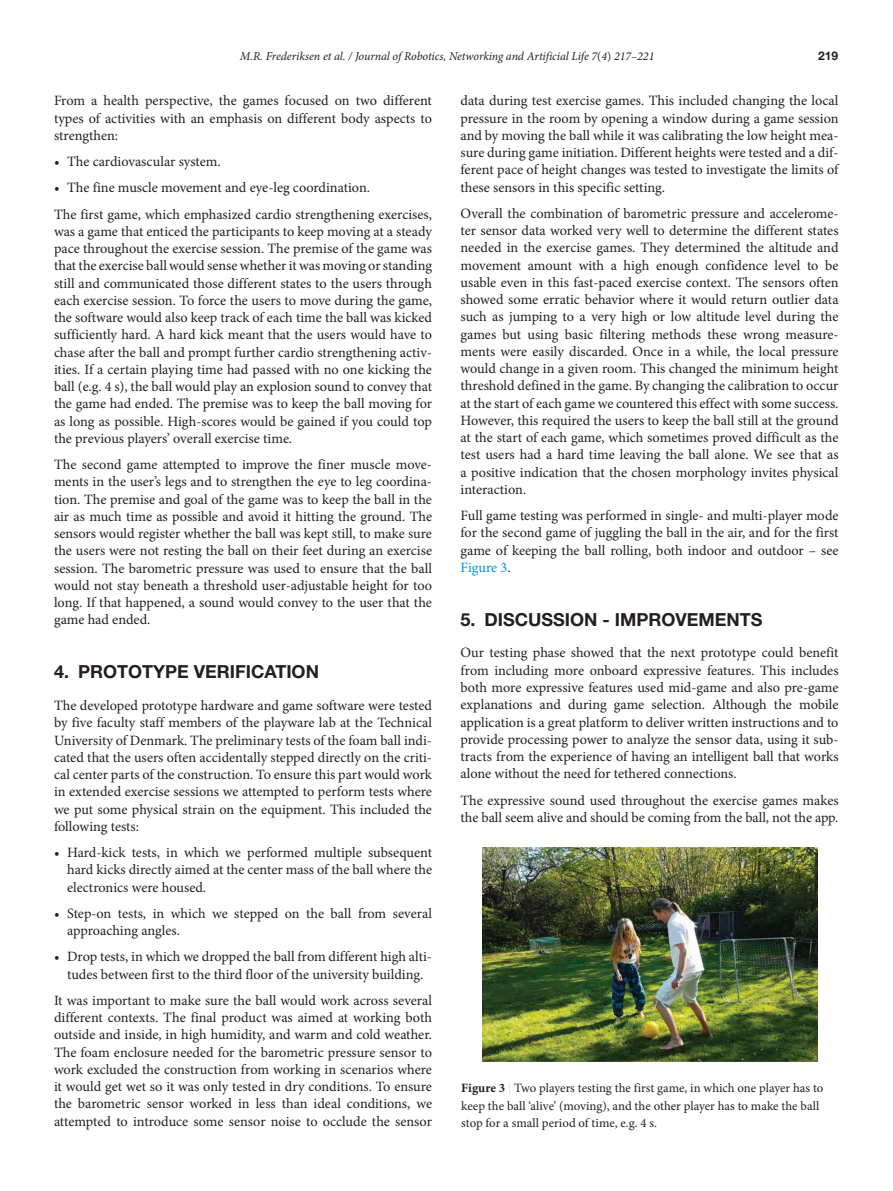
<style>
.page{position:relative;width:893px;height:1191px;background:#fff}
.page>*{position:absolute;margin:0;border:0;box-sizing:border-box;transform-origin:0 0}
.head-1{font:700 18px "Helvetica Neue LT Std";color:#231f20}
.para-2{font:14.25px/17.2px "Minion Pro";color:#231f20;text-align:justify}
.para-1{font:14.25px/17.2px "Minion Pro";letter-spacing:-.005em;color:#231f20;text-align:justify}
.t1{font:12.75px/17.2px "Minion Pro";letter-spacing:-.005em;color:#231f20}
.RRH{font:italic 12px "Minion Pro";letter-spacing:-.005em;color:#231f20}
.RRH-2{font:700 12px "Helvetica Neue LT Std";color:#231f20}
.s1{font-style:normal}
.s2{color:#0095d5}
.s3{font-weight:700}
.s4{color:#e6e7e9}
</style>
<div class="page">
<img style="left:483px;top:847px;width:334px;height:214px">
<p class="RRH" style="left:240px;top:48px;width:416px">M.R. Frederiksen et al. / Journal of Robotics, Networking and Artificial Life 7<span class="s1">(</span>4<span class="s1">)</span> 217–221</p>
<p class="RRH-2" style="left:818px;top:49px;width:22px">219</p>
<p class="para-2" style="left:54px;top:92px;width:379px">From a health perspective, the games focused on two different types of activities with an emphasis on different body aspects to strengthen:</p>
<p class="para-2" style="left:54px;top:153px;width:168px">• The cardiovascular system.</p>
<p class="para-2" style="left:54px;top:179px;width:318px">• The fine muscle movement and eye-leg coordination.</p>
<p class="para-2" style="left:54px;top:205px;width:380px">The first game, which emphasized cardio strengthening exercises, was a game that enticed the participants to keep moving at a steady pace throughout the exercise session. The premise of the game was that the exercise ball would sense whether it was moving or standing still and communicated those different states to the users through each exercise session. To force the users to move during the game, the software would also keep track of each time the ball was kicked sufficiently hard. A hard kick meant that the users would have to chase after the ball and prompt further cardio strengthening activ&shy;ities. If a certain playing time had passed with no one kicking the ball (e.g. 4 s), the ball would play an explosion sound to convey that the game had ended. The premise was to keep the ball moving for as long as possible. High-scores would be gained if you could top the previous players’ overall exercise time.</p>
<p class="para-2" style="left:54px;top:456px;width:380px">The second game attempted to improve the finer muscle move&shy;ments in the user’s legs and to strengthen the eye to leg coordina&shy;tion. The premise and goal of the game was to keep the ball in the air as much time as possible and avoid it hitting the ground. The sensors would register whether the ball was kept still, to make sure the users were not resting the ball on their feet during an exercise session. The barometric pressure was used to ensure that the ball would not stay beneath a threshold user-adjustable height for too long. If that happened, a sound would convey to the user that the game had ended.</p>
<p class="head-1" style="left:54px;top:661px;width:266px">4. PROTOTYPE VERIFICATION</p>
<p class="para-1" style="left:54px;top:697px;width:380px">The developed prototype hardware and game software were tested by five faculty staff members of the playware lab at the Technical University of Denmark. The preliminary tests of the foam ball indi&shy;cated that the users often accidentally stepped directly on the criti&shy;cal center parts of the construction. To ensure this part would work in extended exercise sessions we attempted to perform tests where we put some physical strain on the equipment. This included the following tests:</p>
<p class="para-2" style="left:67px;top:844px;width:366px;text-indent:-13px">• Hard-kick tests, in which we performed multiple subsequent hard kicks directly aimed at the center mass of the ball where the electronics were housed.</p>
<p class="para-2" style="left:67px;top:904px;width:366px;text-indent:-13px">• Step-on tests, in which we stepped on the ball from several approaching angles.</p>
<p class="para-2" style="left:54px;top:948px;width:379px;text-align:center">• Drop tests, in which we dropped the ball from different high alti&shy;tudes between first to the third floor of the university building.</p>
<p class="para-2" style="left:54px;top:991px;width:380px">It was important to make sure the ball would work across several different contexts. The final product was aimed at working both outside and inside, in high humidity, and warm and cold weather.<br>The foam enclosure needed for the barometric pressure sensor to work excluded the construction from working in scenarios where it would get wet so it was only tested in dry conditions. To ensure the barometric sensor worked in less than ideal conditions, we attempted to introduce some sensor noise to occlude the sensor</p>
<p class="para-2" style="left:460px;top:92px;width:380px">data during test exercise games. This included changing the local pressure in the room by opening a window during a game session and by moving the ball while it was calibrating the low height mea&shy;sure during game initiation. Different heights were tested and a dif&shy;ferent pace of height changes was tested to investigate the limits of these sensors in this specific setting.</p>
<p class="para-2" style="left:460px;top:205px;width:380px">Overall the combination of barometric pressure and accelerome&shy;ter sensor data worked very well to determine the different states needed in the exercise games. They determined the altitude and movement amount with a high enough confidence level to be usable even in this fast-paced exercise context. The sensors often showed some erratic behavior where it would return outlier data such as jumping to a very high or low altitude level during the games but using basic filtering methods these wrong measure&shy;ments were easily discarded. Once in a while, the local pressure would change in a given room. This changed the minimum height threshold defined in the game. By changing the calibration to occur at the start of each game we countered this effect with some success.<br>However, this required the users to keep the ball still at the ground at the start of each game, which sometimes proved difficult as the test users had a hard time leaving the ball alone. We see that as a positive indication that the chosen morphology invites physical interaction.</p>
<p class="para-2" style="left:460px;top:507px;width:380px">Full game testing was performed in single- and multi-player mode for the second game of juggling the ball in the air, and for the first game of keeping the ball rolling, both indoor and outdoor – see <span class="s2">Figure 3</span>.</p>
<p class="head-1" style="left:460px;top:608px;width:304px">5. DISCUSSION - IMPROVEMENTS</p>
<p class="para-1" style="left:460px;top:644px;width:380px">Our testing phase showed that the next prototype could benefit from including more onboard expressive features. This includes both more expressive features used mid-game and also pre-game explanations and during game selection. Although the mobile application is a great platform to deliver written instructions and to provide processing power to analyze the sensor data, using it sub&shy;tracts from the experience of having an intelligent ball that works alone without the need for tethered connections.</p>
<p class="para-2" style="left:460px;top:791px;width:380px">The expressive sound used throughout the exercise games makes the ball seem alive and should be coming from the ball, not the app.</p>
<p class="t1" style="left:461px;top:1079px;width:364px"><span class="s3">Figure 3</span> <span class="s4">|</span> Two players testing the first game, in which one player has to keep the ball ‘alive’ (moving), and the other player has to make the ball stop for a small period of time, e.g. 4 s.</p>
</div>
